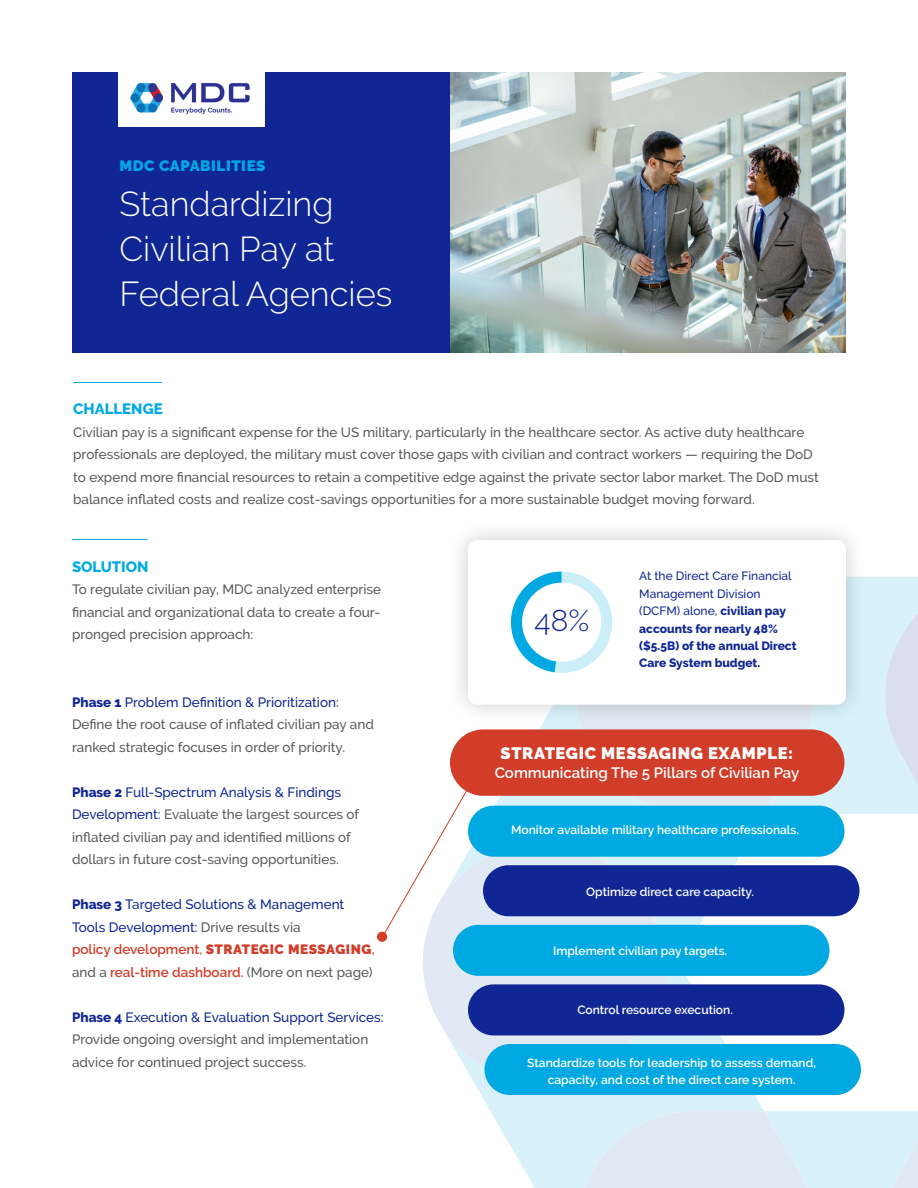
<style>
.page{position:relative;width:918px;height:1188px;background:#fff}
.page>*{position:absolute;margin:0;border:0;box-sizing:border-box;transform-origin:0 0}
.t1{font:300 34.5px/45px "Raleway";color:#fff}
.t2{font:300 30px "Raleway";color:#102694}
.t3{font:900 16.5px "Raleway";letter-spacing:.04em;color:#fff}
.t4{font:600 15px "Raleway";color:#fff}
.t5{font:800 15px "Raleway";color:#01a9e2}
.t6{font:900 15px "Raleway";letter-spacing:.04em;color:#01a9e2}
.t7{font:500 13.5px/22.5px "Raleway";color:#58595b}
.t8{font:500 13.5px/22.5px "Raleway";color:#102694}
.t9{font:600 12px/16.2px "Raleway";color:#fff;text-align:center}
.t10{font:800 12px/17.4px "Raleway";color:#102694}
.s1{font-weight:800;color:#102694}
.s2{color:#102694}
.s3{font-weight:800}
.s4{color:#58595b}
.s5{font-weight:600;color:#d13d29}
.s6{color:#d13d29}
.s7{font-weight:900;color:#d13d29}
.s8{font-weight:500}
</style>
<div class="page">
<svg style="left:450px;top:725px;width:314px;height:200px;fill:#d9f2fa"></svg>
<div style="left:831px;top:577px;width:37px;height:237px;background:#d9f2fa"></div>
<svg style="left:868px;top:577px;width:50px;height:237px;background:#d9ebf6"></svg>
<div style="left:576px;top:725px;width:255px;height:83px;background:#e1eaf4"></div>
<svg style="left:484px;top:976px;width:280px;height:212px;fill:#d9f2fa"></svg>
<svg style="left:423px;top:855px;width:255px;height:244px;fill:#e1eaf4"></svg>
<div style="left:577px;top:1111px;width:341px;height:77px;background:#e1eaf4"></div>
<div style="left:447px;top:520px;width:419px;height:205px;background:#000;opacity:.2"></div>
<div style="left:468px;top:540px;width:378px;height:165px;background:#fff;border-radius:9px"></div>
<img style="left:449px;top:72px;width:397px;height:281px">
<div style="left:72px;top:72px;width:377px;height:281px;background:#102694"></div>
<svg style="left:511px;top:572px;width:102px;height:101px"></svg>
<div style="left:522px;top:583px;width:79px;height:79px;background:#fff;border-radius:50%"></div>
<div style="left:450px;top:729px;width:395px;height:67px;background:#d13d29;border-radius:33px"></div>
<div style="left:468px;top:806px;width:377px;height:51px;background:#01a9e2;border-radius:26px"></div>
<div style="left:453px;top:925px;width:377px;height:51px;background:#01a9e2;border-radius:26px"></div>
<div style="left:485px;top:1044px;width:376px;height:51px;background:#01a9e2;border-radius:26px"></div>
<div style="left:483px;top:865px;width:377px;height:51px;background:#102694;border-radius:26px"></div>
<div style="left:468px;top:984px;width:377px;height:51px;background:#102694;border-radius:26px"></div>
<svg style="left:383px;top:764px;width:101px;height:171px"></svg>
<div style="left:377px;top:932px;width:10px;height:10px;background:#d13d29;border-radius:50%"></div>
<hr style="left:72px;top:539px;width:76px;height:1px;background:#01a9e2">
<hr style="left:73px;top:382px;width:89px;height:1px;background:#01a9e2">
<div style="left:118px;top:70px;width:147px;height:57px;background:#fff"></div>
<img style="left:130px;top:82px;width:120px;height:33px">
<p class="t6" style="left:119px;top:157px;width:148px">MDC CAPABILITIES</p>
<h1 class="t1" style="left:119px;top:182px;width:274px">Standardizing<br>Civilian Pay at<br>Federal Agencies</h1>
<p class="t5" style="left:73px;top:400px;width:91px">CHALLENGE</p>
<p class="t7" style="left:73px;top:420px;width:747px">Civilian pay is a significant expense for the US military, particularly in the healthcare sector. As active duty healthcare professionals are deployed, the military must cover those gaps with civilian and contract workers — requiring the DoD to expend more financial resources to retain a competitive edge against the private sector labor market. The DoD must balance inflated costs and realize cost-savings opportunities for a more sustainable budget moving forward.</p>
<p class="t5" style="left:72px;top:558px;width:78px">SOLUTION</p>
<p class="t7" style="left:72px;top:578px;width:311px;text-align:justify">To regulate civilian pay, MDC analyzed enterprise financial and organizational data to create a four&shy;pronged precision approach:</p>
<p class="t7" style="left:72px;top:690px;width:303px"><span class="s1">Phase 1</span> <span class="s2">Problem Definition &amp; Prioritization:<br></span>Define the root cause of inflated civilian pay and ranked strategic focuses in order of priority.</p>
<p class="t7" style="left:72px;top:780px;width:289px"><span class="s1">Phase 2</span> <span class="s2">Full-Spectrum Analysis &amp; Findings Development:</span> Evaluate the largest sources of inflated civilian pay and identified millions of dollars in future cost-saving opportunities.</p>
<p class="t8" style="left:72px;top:893px;width:304px"><span class="s3">Phase 3</span> Targeted Solutions &amp; Management Tools Development: <span class="s4">Drive results via<br></span><span class="s5">policy development</span><span class="s6">,</span> <span class="s7">STRATEGIC MESSAGING</span><span class="s5">, </span><span class="s4">and a</span> <span class="s5">real-time dashboard.</span> <span class="s4">(More on next page)</span></p>
<p class="t7" style="left:72px;top:1006px;width:313px"><span class="s1">Phase 4</span> <span class="s2">Execution &amp; Evaluation Support Services:<br></span>Provide ongoing oversight and implementation advice for continued project success.</p>
<h2 class="t2" style="left:535px;top:603px;width:56px">48%</h2>
<p class="t10" style="left:639px;top:568px;width:159px"><span class="s8">At the Direct Care Financial<br>Management Division (DCFM) alone,</span> civilian pay accounts for nearly 48% ($5.5B) of the annual Direct<br>Care System budget.</p>
<p class="t3" style="left:500px;top:744px;width:294px">STRATEGIC MESSAGING EXAMPLE:</p>
<p class="t4" style="left:495px;top:764px;width:306px">Communicating The 5 Pillars of Civilian Pay</p>
<p class="t9" style="left:511px;top:821px;width:289px">Monitor available military healthcare professionals.</p>
<p class="t9" style="left:586px;top:884px;width:169px">Optimize direct care capacity.</p>
<p class="t9" style="left:553px;top:943px;width:176px">Implement civilian pay targets.</p>
<p class="t9" style="left:577px;top:1002px;width:157px">Control resource execution.</p>
<p class="t9" style="left:527px;top:1055px;width:290px">Standardize tools for leadership to assess demand, capacity, and cost of the direct care system.</p>
</div>
